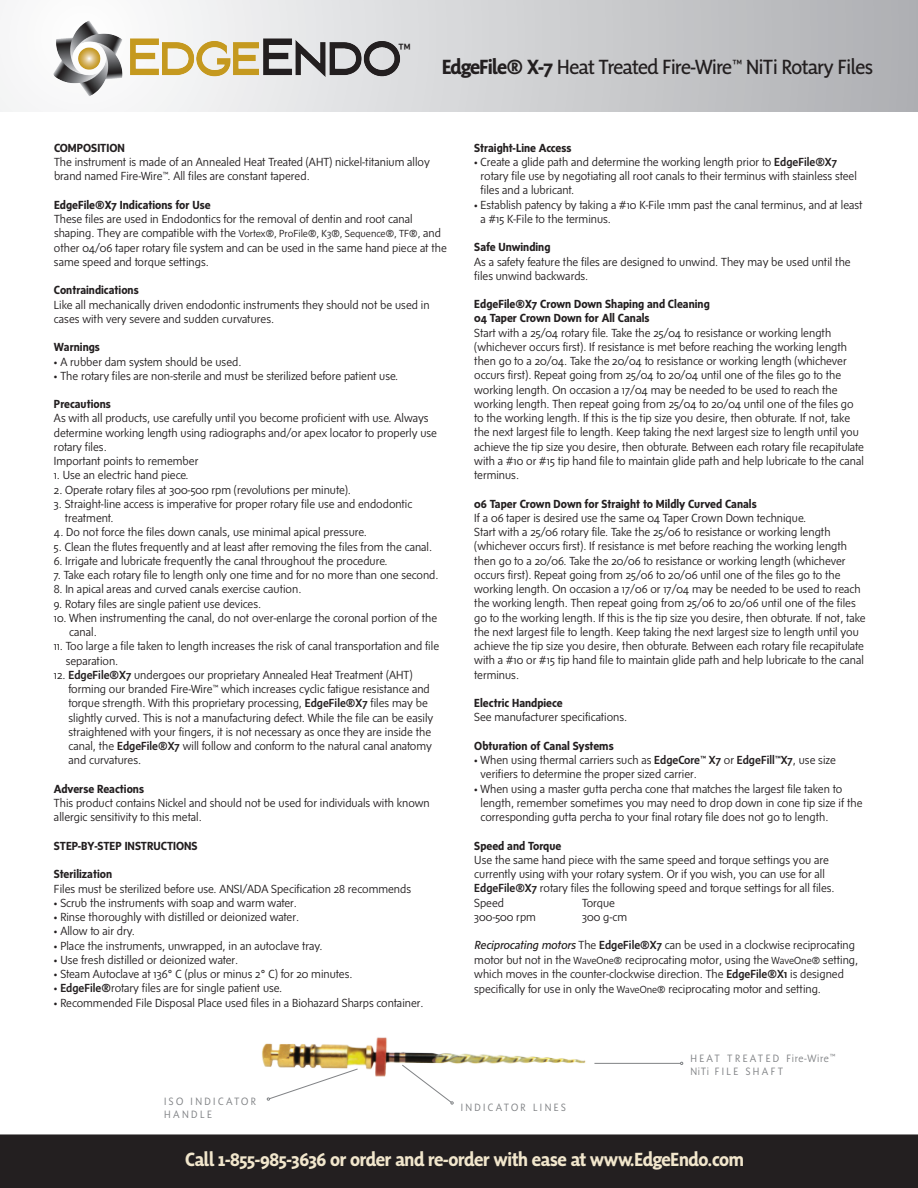
<style>
.page{position:relative;width:918px;height:1188px;background:#fff}
.page>*{position:absolute;margin:0;border:0;box-sizing:border-box;transform-origin:0 0}
.t1{font:27px "Sensibility";color:#231f20}
.t2{font:21px "Sensibility";letter-spacing:-.02em;color:#231f20}
.t3{font:700 19.5px "Sensibility";letter-spacing:-.02em;color:#f1e6cc}
.t4{font:300 12px/14.2px "Sense";color:#231f20}
.t5{font:700 12px/14.2px "Sense";color:#231f20}
.t6{font:300 10.8px/13px "Sensibility";letter-spacing:.22em;color:#808285}
.s1{font-weight:700}
.s2{font-size:10.5px}
.s3{font-weight:500}
.s4{font-weight:400;font-style:italic}
.s5{font-family:"Sensibility";font-size:10.5px}
.s6{font-family:"Sense";font-size:12px}
</style>
<div class="page">
<svg style="left:0;top:0;width:918px;height:112px;background:#cbccce"></svg>
<div style="left:0;top:1134px;width:918px;height:54px;background:#231f20"></div>
<img style="left:127px;top:2px;width:280px;height:110px">
<img style="left:46px;top:18px;width:82px;height:81px">
<svg style="left:443px;top:1097px;width:11px;height:7px"></svg>
<svg style="left:267px;top:1097px;width:9px;height:4px"></svg>
<hr style="left:594px;top:1063px;width:86px;height:1px;background:#808285">
<img style="left:262px;top:1037px;width:324px;height:60px">
<h1 class="t1" style="left:398px;top:38px;width:15px">™</h1>
<h2 class="t2" style="left:442px;top:55px;width:432px"><span class="s1">EdgeFile® X-7</span> Heat Treated Fire-Wire™ NiTi Rotary Files</h2>
<p class="t5" style="left:54px;top:140px;width:72px">COMPOSITION</p>
<p class="t4" style="left:54px;top:155px;width:377px">The instrument is made of an Annealed Heat Treated (AHT) nickel-titanium alloy brand named Fire-Wire™. All files are constant tapered.</p>
<p class="t5" style="left:54px;top:197px;width:158px">EdgeFile®X7 Indications for Use</p>
<p class="t4" style="left:54px;top:212px;width:394px">These files are used in Endodontics for the removal of dentin and root canal shaping. They are compatible with the <span class="s2">Vortex®, ProFile®, K3®, Sequence®, TF®,</span> and other 04/06 taper rotary file system and can be used in the same hand piece at the same speed and torque settings.</p>
<p class="t5" style="left:54px;top:283px;width:86px">Contraindications</p>
<p class="t4" style="left:54px;top:297px;width:377px">Like all mechanically driven endodontic instruments they should not be used in cases with very severe and sudden curvatures.</p>
<p class="t5" style="left:54px;top:340px;width:47px">Warnings</p>
<p class="t4" style="left:54px;top:354px;width:189px">• A rubber dam system should be used.</p>
<p class="t4" style="left:54px;top:368px;width:346px">• The rotary files are non-sterile and must be sterilized before patient use.</p>
<p class="t5" style="left:54px;top:397px;width:58px">Precautions</p>
<p class="t4" style="left:54px;top:411px;width:385px">As with all products, use carefully until you become proficient with use. Always determine working length using radiographs and/or apex locator to properly use rotary files.<br>Important points to remember</p>
<p class="t4" style="left:54px;top:468px;width:136px">1. Use an electric hand piece.</p>
<p class="t4" style="left:54px;top:482px;width:299px">2. Operate rotary files at 300-500 rpm (revolutions per minute).</p>
<p class="t4" style="left:65px;top:496px;width:349px;text-indent:-11px">3. Straight-line access is imperative for proper rotary file use and endodontic treatment.</p>
<p class="t4" style="left:54px;top:525px;width:314px">4. Do not force the files down canals, use minimal apical pressure.</p>
<p class="t4" style="left:54px;top:539px;width:380px">5. Clean the flutes frequently and at least after removing the files from the canal.</p>
<p class="t4" style="left:54px;top:553px;width:335px">6. Irrigate and lubricate frequently the canal throughout the procedure.</p>
<p class="t4" style="left:54px;top:568px;width:386px">7. Take each rotary file to length only one time and for no more than one second.</p>
<p class="t4" style="left:54px;top:582px;width:249px">8. In apical areas and curved canals exercise caution.</p>
<p class="t4" style="left:54px;top:596px;width:209px">9. Rotary files are single patient use devices.</p>
<p class="t4" style="left:69px;top:610px;width:369px;text-indent:-15px">10. When instrumenting the canal, do not over-enlarge the coronal portion of the canal.</p>
<p class="t4" style="left:66px;top:639px;width:375px;text-indent:-12px">11. Too large a file taken to length increases the risk of canal transportation and file separation.</p>
<p class="t4" style="left:69px;top:667px;width:366px;text-indent:-15px">12. <span class="s3">EdgeFile®X7</span> undergoes our proprietary Annealed Heat Treatment (AHT) forming our branded Fire-Wire™ which increases cyclic fatigue resistance and torque strength. With this proprietary processing, <span class="s3">EdgeFile®X7</span> files may be slightly curved. This is not a manufacturing defect. While the file can be easily straightened with your fingers, it is not necessary as once they are inside the canal, the <span class="s3">EdgeFile®X7</span> will follow and conform to the natural canal anatomy and curvatures.</p>
<p class="t5" style="left:54px;top:781px;width:92px">Adverse Reactions</p>
<p class="t4" style="left:54px;top:796px;width:377px">This product contains Nickel and should not be used for individuals with known allergic sensitivity to this metal.</p>
<p class="t5" style="left:54px;top:838px;width:145px">STEP-BY-STEP INSTRUCTIONS</p>
<p class="t5" style="left:54px;top:867px;width:60px">Sterilization</p>
<p class="t4" style="left:54px;top:881px;width:359px">Files must be sterilized before use. ANSI/ADA Specification 28 recommends</p>
<p class="t4" style="left:54px;top:895px;width:245px">• Scrub the instruments with soap and warm water.</p>
<p class="t4" style="left:54px;top:910px;width:247px">• Rinse thoroughly with distilled or deionized water.</p>
<p class="t4" style="left:54px;top:924px;width:82px">• Allow to air dry.</p>
<p class="t4" style="left:54px;top:938px;width:270px">• Place the instruments, unwrapped, in an autoclave tray.</p>
<p class="t4" style="left:54px;top:952px;width:186px">• Use fresh distilled or deionized water.</p>
<p class="t4" style="left:54px;top:967px;width:300px">• Steam Autoclave at 136° C (plus or minus 2° C) for 20 minutes.</p>
<p class="t4" style="left:54px;top:981px;width:230px">• <span class="s3">EdgeFile®</span>rotary files are for single patient use.</p>
<p class="t4" style="left:54px;top:995px;width:371px">• Recommended File Disposal Place used files in a Biohazard Sharps container.</p>
<p class="t5" style="left:474px;top:140px;width:99px">Straight-Line Access</p>
<p class="t4" style="left:481px;top:154px;width:378px;text-indent:-6px">• Create a glide path and determine the working length prior to <span class="s3">EdgeFile®X7 </span>rotary file use by negotiating all root canals to their terminus with stainless steel files and a lubricant.</p>
<p class="t4" style="left:481px;top:197px;width:384px;text-indent:-6px">• Establish patency by taking a #10 K-File 1mm past the canal terminus, and at least a #15 K-File to the terminus.</p>
<p class="t5" style="left:474px;top:240px;width:78px">Safe Unwinding</p>
<p class="t4" style="left:474px;top:254px;width:378px">As a safety feature the files are designed to unwind. They may be used until the files unwind backwards.</p>
<p class="t5" style="left:474px;top:297px;width:237px">EdgeFile®X7 Crown Down Shaping and Cleaning<br>04 Taper Crown Down for All Canals</p>
<p class="t4" style="left:474px;top:325px;width:391px">Start with a 25/04 rotary file. Take the 25/04 to resistance or working length (whichever occurs first). If resistance is met before reaching the working length then go to a 20/04. Take the 20/04 to resistance or working length (whichever occurs first). Repeat going from 25/04 to 20/04 until one of the files go to the working length. On occasion a 17/04 may be needed to be used to reach the working length. Then repeat going from 25/04 to 20/04 until one of the files go to the working length. If this is the tip size you desire, then obturate. If not, take the next largest file to length. Keep taking the next largest size to length until you achieve the tip size you desire, then obturate. Between each rotary file recapitulate with a #10 or #15 tip hand file to maintain glide path and help lubricate to the canal terminus.</p>
<p class="t5" style="left:474px;top:496px;width:284px">06 Taper Crown Down for Straight to Mildly Curved Canals</p>
<p class="t4" style="left:474px;top:510px;width:393px">If a 06 taper is desired use the same 04 Taper Crown Down technique.<br>Start with a 25/06 rotary file. Take the 25/06 to resistance or working length (whichever occurs first). If resistance is met before reaching the working length then go to a 20/06. Take the 20/06 to resistance or working length (whichever occurs first). Repeat going from 25/06 to 20/06 until one of the files go to the working length. On occasion a 17/06 or 17/04 may be needed to be used to reach the working length. Then repeat going from 25/06 to 20/06 until one of the files go to the working length. If this is the tip size you desire, then obturate. If not, take the next largest file to length. Keep taking the next largest size to length until you achieve the tip size you desire, then obturate. Between each rotary file recapitulate with a #10 or #15 tip hand file to maintain glide path and help lubricate to the canal terminus.</p>
<p class="t5" style="left:474px;top:696px;width:90px">Electric Handpiece</p>
<p class="t4" style="left:474px;top:710px;width:154px">See manufacturer specifications.</p>
<p class="t5" style="left:474px;top:738px;width:141px">Obturation of Canal Systems</p>
<p class="t4" style="left:481px;top:753px;width:357px;text-indent:-6px">• When using thermal carriers such as <span class="s3">EdgeCore™ X7</span> or <span class="s3">EdgeFill™X7</span>, use size verifiers to determine the proper sized carrier.</p>
<p class="t4" style="left:481px;top:781px;width:383px;text-indent:-6px">• When using a master gutta percha cone that matches the largest file taken to length, remember sometimes you may need to drop down in cone tip size if the corresponding gutta percha to your final rotary file does not go to length.</p>
<p class="t5" style="left:474px;top:838px;width:89px">Speed and Torque</p>
<p class="t4" style="left:474px;top:852px;width:362px">Use the same hand piece with the same speed and torque settings you are currently using with your rotary system. Or if you wish, you can use for all <span class="s3">EdgeFile®X7</span> rotary files the following speed and torque settings for all files.<br>Speed</p>
<p class="t4" style="left:582px;top:895px;width:34px">Torque</p>
<p class="t4" style="left:474px;top:909px;width:63px">300-500 rpm</p>
<p class="t4" style="left:582px;top:909px;width:46px">300 g-cm</p>
<p class="t4" style="left:474px;top:938px;width:385px"><span class="s4">Reciprocating motors</span> The <span class="s3">EdgeFile®X7</span> can be used in a clockwise reciprocating motor but not in the <span class="s2">WaveOne</span><span class="s5">®</span> reciprocating motor, using the <span class="s2">WaveOne®</span> setting, which moves in the counter-clockwise direction. The <span class="s3">EdgeFile®X1</span> is designed specifically for use in only the <span class="s2">WaveOne</span><span class="s5">®</span> reciprocating motor and setting.</p>
<p class="t6" style="left:164px;top:1095px;width:93px">ISO INDICATOR<br>HANDLE</p>
<p class="t6" style="left:461px;top:1100px;width:107px">INDICATOR LINES</p>
<p class="t6" style="left:690px;top:1051px;width:146px">HEAT TREATED Fire-Wire<span class="s6">™<br></span>NiTi FILE SHAFT</p>
<h3 class="t3" style="left:185px;top:1148px;width:560px">Call 1-855-985-3636 or order and re-order with ease at www.EdgeEndo.com</h3>
</div>
